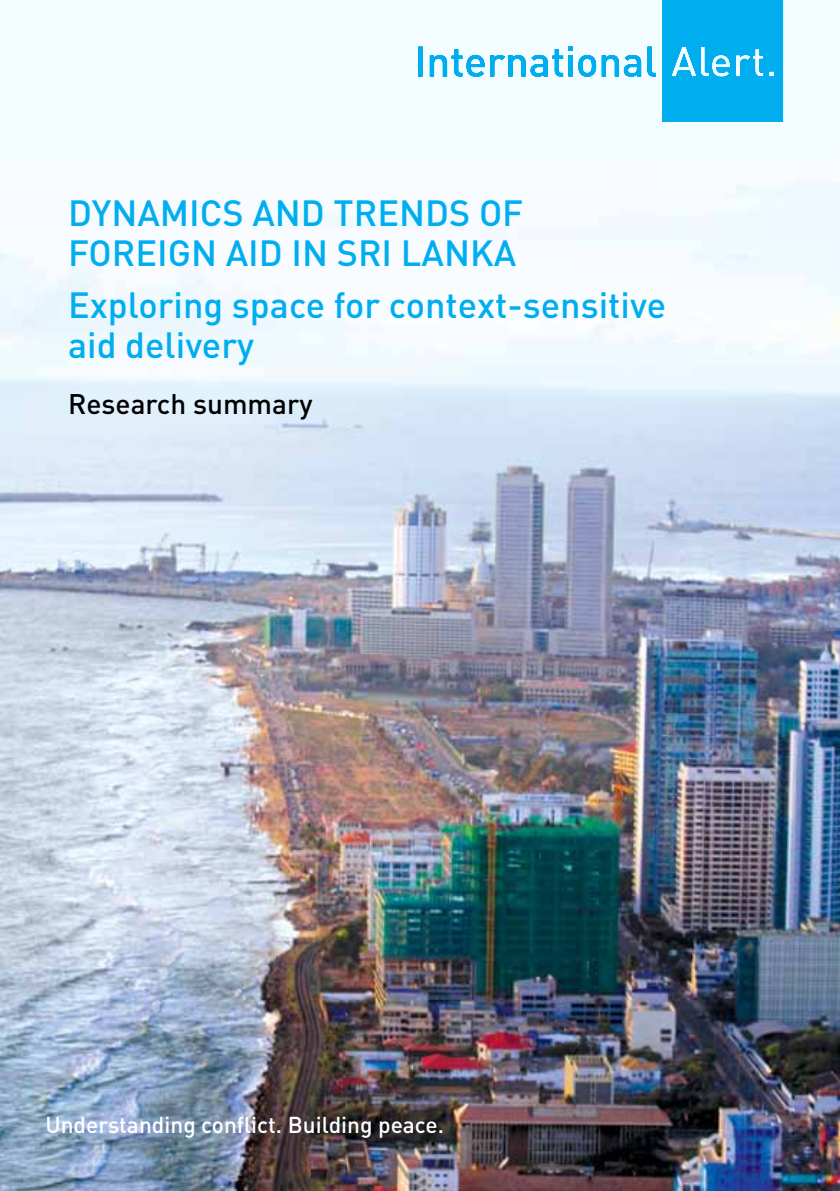
<style>
.page{position:relative;width:840px;height:1191px;background:#fff}
.page>*{position:absolute;margin:0;border:0;box-sizing:border-box;transform-origin:0 0}
.t1{font:500 36px/40px "DIN";color:#00aeef}
.t2{font:500 28px "DIN";color:#000}
.t3{font:500 22.6px "DIN";color:#fff}
</style>
<div class="page">
<img style="left:0;top:0;width:839px;height:1191px">
<div style="left:662px;top:0;width:120px;height:121px;background:#00aeef"></div>
<svg style="left:418px;top:46px;width:237px;height:31px"></svg>
<p class="t1" style="left:68px;top:191px;width:456px">DYNAMICS AND TRENDS OF<br>FOREIGN AID IN SRI LANKA</p>
<p class="t1" style="left:68px;top:283px;width:599px">Exploring space for context-sensitive aid delivery</p>
<p class="t2" style="left:68px;top:386px;width:246px">Research summary</p>
<p class="t3" style="left:45px;top:1110px;width:400px">Understanding conflict. Building peace.</p>
</div>
